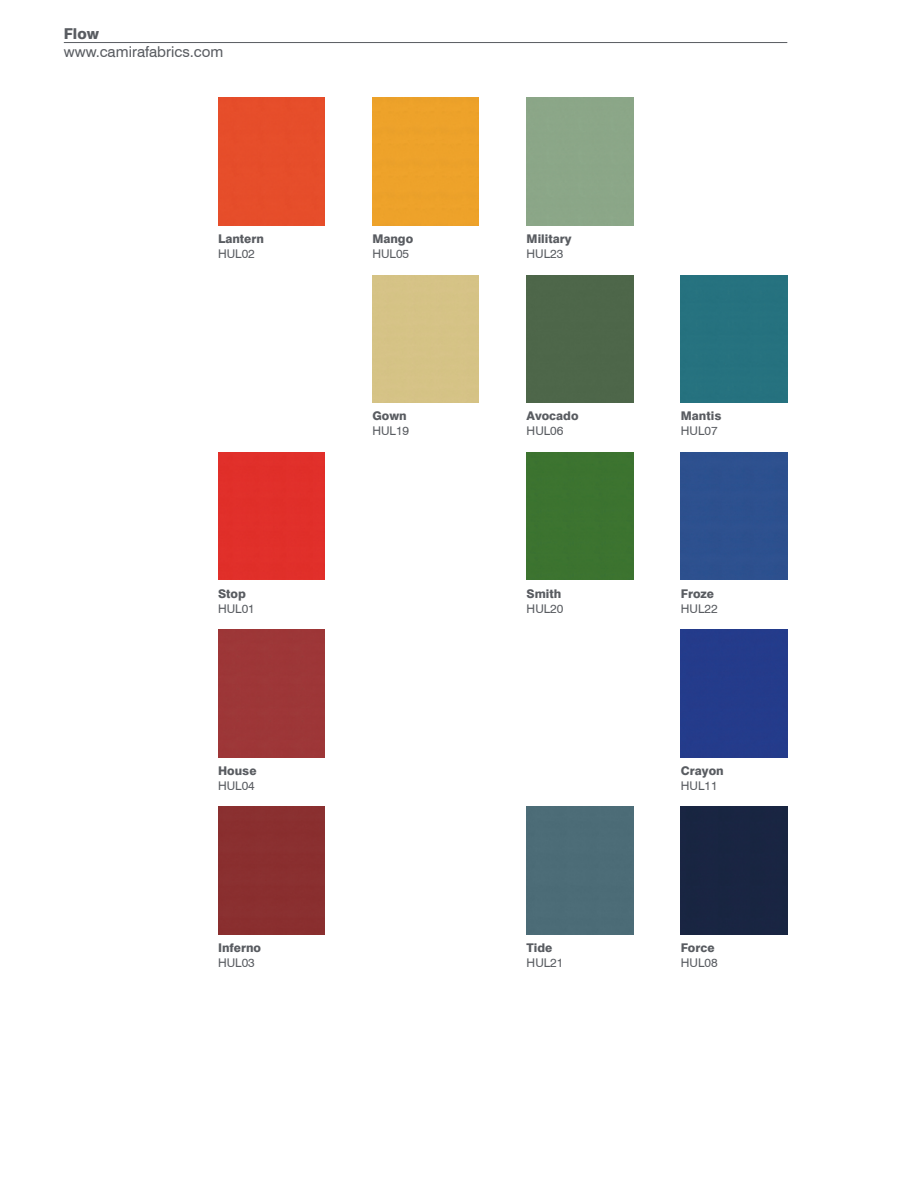
<style>
.page{position:relative;width:915px;height:1187px;background:#fff}
.page>*{position:absolute;margin:0;border:0;box-sizing:border-box;transform-origin:0 0}
.t1{font:15px "Swiss 721 BT";color:#595c61}
.t2{font:800 15px "Swiss 721 BT";color:#595c61}
.t3{font:800 12px "Swiss 721 BT";color:#595c61}
.t4{font:12px "Swiss 721 BT";color:#595c61}
</style>
<div class="page">
<hr style="left:64px;top:42px;width:723px;height:1px;background:#595c61">
<div style="left:218px;top:98px;width:106px;height:127px;background:#e64d2a"></div>
<div style="left:372px;top:98px;width:106px;height:127px;background:#eea22a"></div>
<div style="left:526px;top:275px;width:106px;height:127px;background:#4d6649"></div>
<div style="left:680px;top:275px;width:107px;height:127px;background:#26727f"></div>
<div style="left:218px;top:452px;width:106px;height:128px;background:#e12f2a"></div>
<div style="left:526px;top:452px;width:106px;height:128px;background:#3c732f"></div>
<div style="left:680px;top:452px;width:107px;height:128px;background:#2d508f"></div>
<div style="left:218px;top:629px;width:106px;height:128px;background:#9d3637"></div>
<div style="left:680px;top:629px;width:107px;height:128px;background:#243b8b"></div>
<div style="left:218px;top:806px;width:106px;height:128px;background:#8a2f2f"></div>
<div style="left:526px;top:806px;width:106px;height:128px;background:#4c6c77"></div>
<div style="left:680px;top:806px;width:107px;height:128px;background:#192542"></div>
<p class="t2" style="left:64px;top:25px;width:37px">Flow</p>
<p class="t1" style="left:64px;top:42px;width:161px">www.camirafabrics.com</p>
<p class="t3" style="left:218px;top:231px;width:47px">Lantern</p>
<p class="t4" style="left:218px;top:246px;width:38px">HUL02</p>
<p class="t3" style="left:372px;top:231px;width:42px">Mango</p>
<p class="t4" style="left:372px;top:246px;width:38px">HUL05</p>
<p class="t3" style="left:526px;top:231px;width:46px">Military</p>
<p class="t4" style="left:526px;top:246px;width:38px">HUL23</p>
<p class="t3" style="left:372px;top:409px;width:36px">Gown</p>
<p class="t4" style="left:372px;top:424px;width:38px">HUL19</p>
<p class="t3" style="left:526px;top:409px;width:53px">Avocado</p>
<p class="t4" style="left:526px;top:424px;width:38px">HUL06</p>
<p class="t3" style="left:680px;top:409px;width:42px">Mantis</p>
<p class="t4" style="left:680px;top:424px;width:38px">HUL07</p>
<p class="t3" style="left:218px;top:586px;width:29px">Stop</p>
<p class="t4" style="left:218px;top:601px;width:38px">HUL01</p>
<p class="t3" style="left:526px;top:586px;width:36px">Smith</p>
<p class="t4" style="left:526px;top:601px;width:38px">HUL20</p>
<p class="t3" style="left:680px;top:586px;width:35px">Froze</p>
<p class="t4" style="left:680px;top:601px;width:38px">HUL22</p>
<p class="t3" style="left:218px;top:763px;width:40px">House</p>
<p class="t4" style="left:218px;top:778px;width:38px">HUL04</p>
<p class="t3" style="left:680px;top:763px;width:44px">Crayon</p>
<p class="t4" style="left:680px;top:778px;width:38px">HUL11</p>
<p class="t3" style="left:218px;top:940px;width:45px">Inferno</p>
<p class="t4" style="left:218px;top:955px;width:38px">HUL03</p>
<p class="t3" style="left:526px;top:940px;width:27px">Tide</p>
<p class="t4" style="left:526px;top:955px;width:38px">HUL21</p>
<p class="t3" style="left:680px;top:940px;width:35px">Force</p>
<p class="t4" style="left:680px;top:955px;width:38px">HUL08</p>
</div>
